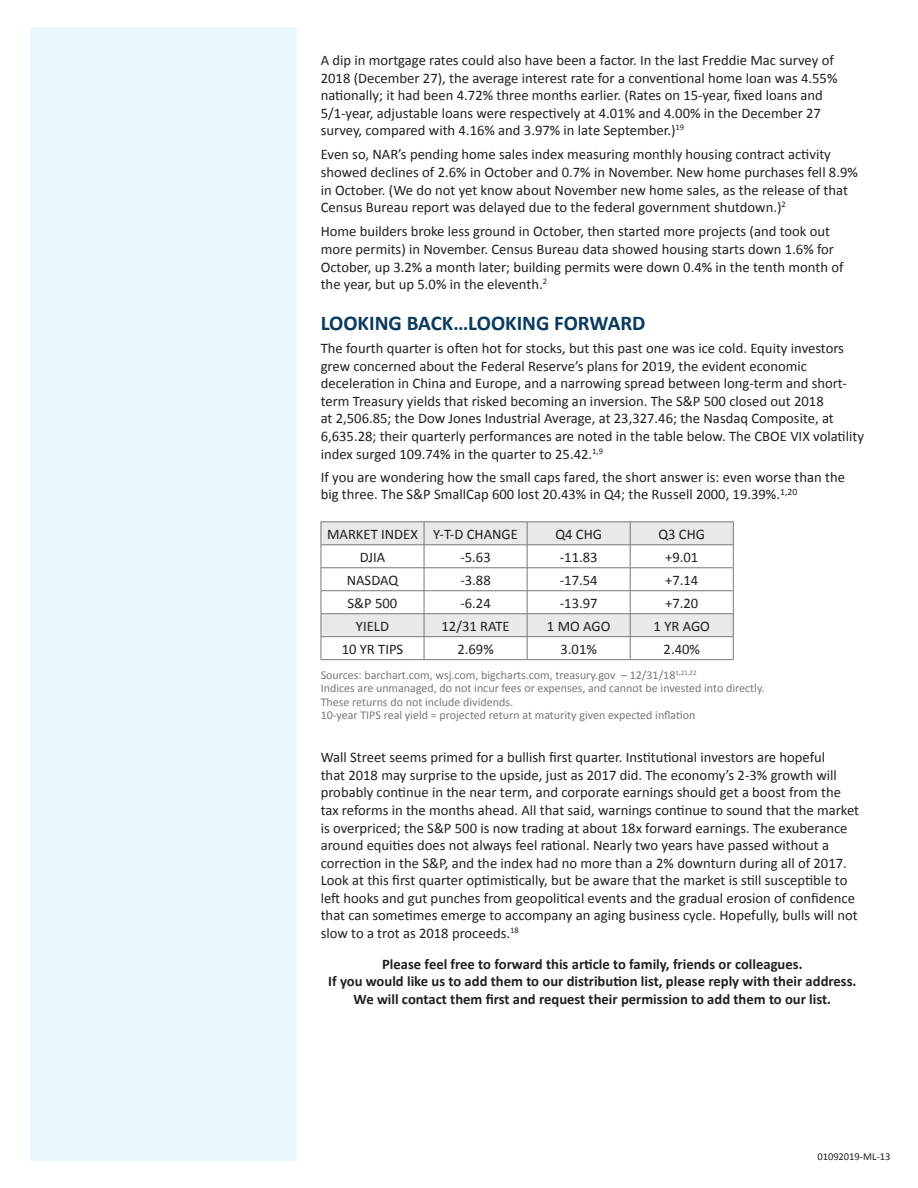
<style>
.page{position:relative;width:918px;height:1188px;background:#fff}
.page>*{position:absolute;margin:0;border:0;box-sizing:border-box;transform-origin:0 0}
.t1{font:700 21px "Calibri";color:#093a5f}
.t2{font:14.7px/17.5px "Calibri";color:#231f20}
.t3{font:700 14.7px/17.5px "Calibri";color:#231f20;text-align:center}
.t4{font:12px/13.5px "Calibri";color:#787779}
.t5{font:10.5px "Calibri";color:#231f20}
</style>
<div class="page">
<div style="left:30px;top:27px;width:267px;height:1134px;background:#eaf7fd"></div>
<svg style="left:322px;top:523px;width:411px;height:113px"></svg>
<hr style="left:321px;top:522px;width:103px;height:1px;background:#76787b">
<hr style="left:424px;top:522px;width:103px;height:1px;background:#76787b">
<hr style="left:527px;top:522px;width:103px;height:1px;background:#76787b">
<hr style="left:630px;top:522px;width:104px;height:1px;background:#76787b">
<hr style="left:321px;top:545px;width:103px;height:1px;background:#76787b">
<hr style="left:424px;top:545px;width:103px;height:1px;background:#76787b">
<hr style="left:527px;top:545px;width:103px;height:1px;background:#76787b">
<hr style="left:630px;top:545px;width:104px;height:1px;background:#76787b">
<hr style="left:321px;top:568px;width:103px;height:1px;background:#76787b">
<hr style="left:424px;top:568px;width:103px;height:1px;background:#76787b">
<hr style="left:527px;top:568px;width:103px;height:1px;background:#76787b">
<hr style="left:630px;top:568px;width:104px;height:1px;background:#76787b">
<hr style="left:321px;top:590px;width:103px;height:1px;background:#76787b">
<hr style="left:424px;top:590px;width:103px;height:1px;background:#76787b">
<hr style="left:527px;top:590px;width:103px;height:1px;background:#76787b">
<hr style="left:630px;top:590px;width:104px;height:1px;background:#76787b">
<hr style="left:321px;top:613px;width:103px;height:1px;background:#76787b">
<hr style="left:424px;top:613px;width:103px;height:1px;background:#76787b">
<hr style="left:527px;top:613px;width:103px;height:1px;background:#76787b">
<hr style="left:630px;top:613px;width:104px;height:1px;background:#76787b">
<hr style="left:321px;top:636px;width:103px;height:1px;background:#76787b">
<svg style="left:321px;top:522px;width:1px;height:137px"></svg>
<hr style="left:424px;top:636px;width:103px;height:1px;background:#76787b">
<svg style="left:424px;top:522px;width:1px;height:137px"></svg>
<hr style="left:527px;top:636px;width:103px;height:1px;background:#76787b">
<svg style="left:527px;top:522px;width:1px;height:137px"></svg>
<hr style="left:630px;top:636px;width:104px;height:1px;background:#76787b">
<svg style="left:630px;top:522px;width:1px;height:137px"></svg>
<svg style="left:733px;top:522px;width:1px;height:137px"></svg>
<hr style="left:321px;top:659px;width:103px;height:1px;background:#76787b">
<hr style="left:424px;top:659px;width:103px;height:1px;background:#76787b">
<hr style="left:527px;top:659px;width:103px;height:1px;background:#76787b">
<hr style="left:630px;top:659px;width:104px;height:1px;background:#76787b">
<p class="t2" style="left:321px;top:51px;width:518px">A dip in mortgage rates could also have been a factor. In the last Freddie Mac survey of 2018 (December 27), the average interest rate for a conventional home loan was 4.55% nationally; it had been 4.72% three months earlier. (Rates on 15-year, fixed loans and 5/1-year, adjustable loans were respectively at 4.01% and 4.00% in the December 27 survey, compared with 4.16% and 3.97% in late September.)<sup>19</sup></p>
<p class="t2" style="left:321px;top:146px;width:539px">Even so, NAR’s pending home sales index measuring monthly housing contract activity showed declines of 2.6% in October and 0.7% in November. New home purchases fell 8.9% in October. (We do not yet know about November new home sales, as the release of that Census Bureau report was delayed due to the federal government shutdown.)<sup>2</sup></p>
<p class="t2" style="left:321px;top:223px;width:524px">Home builders broke less ground in October, then started more projects (and took out more permits) in November. Census Bureau data showed housing starts down 1.6% for October, up 3.2% a month later; building permits were down 0.4% in the tenth month of the year, but up 5.0% in the eleventh.<sup>2</sup></p>
<p class="t1" style="left:321px;top:310px;width:326px">LOOKING BACK…LOOKING FORWARD</p>
<p class="t2" style="left:321px;top:340px;width:545px">The fourth quarter is often hot for stocks, but this past one was ice cold. Equity investors grew concerned about the Federal Reserve’s plans for 2019, the evident economic deceleration in China and Europe, and a narrowing spread between long-term and short&shy;term Treasury yields that risked becoming an inversion. The S&amp;P 500 closed out 2018<br>at 2,506.85; the Dow Jones Industrial Average, at 23,327.46; the Nasdaq Composite, at 6,635.28; their quarterly performances are noted in the table below. The CBOE VIX volatility index surged 109.74% in the quarter to 25.42.<sup>1,9</sup></p>
<p class="t2" style="left:321px;top:468px;width:526px">If you are wondering how the small caps fared, the short answer is: even worse than the big three. The S&amp;P SmallCap 600 lost 20.43% in Q4; the Russell 2000, 19.39%.<sup>1,20</sup></p>
<p class="t2" style="left:327px;top:525px;width:92px">MARKET INDEX</p>
<p class="t2" style="left:433px;top:525px;width:86px">Y-T-D CHANGE</p>
<p class="t2" style="left:555px;top:525px;width:48px">Q4 CHG</p>
<p class="t2" style="left:658px;top:525px;width:48px">Q3 CHG</p>
<p class="t2" style="left:360px;top:548px;width:27px">DJIA</p>
<p class="t2" style="left:460px;top:548px;width:32px">-5.63</p>
<p class="t2" style="left:560px;top:548px;width:39px">-11.83</p>
<p class="t2" style="left:665px;top:548px;width:35px">+9.01</p>
<p class="t2" style="left:347px;top:571px;width:53px">NASDAQ</p>
<p class="t2" style="left:460px;top:571px;width:32px">-3.88</p>
<p class="t2" style="left:560px;top:571px;width:39px">-17.54</p>
<p class="t2" style="left:665px;top:571px;width:35px">+7.14</p>
<p class="t2" style="left:348px;top:594px;width:51px">S&amp;P 500</p>
<p class="t2" style="left:460px;top:594px;width:32px">-6.24</p>
<p class="t2" style="left:560px;top:594px;width:39px">-13.97</p>
<p class="t2" style="left:665px;top:594px;width:35px">+7.20</p>
<p class="t2" style="left:356px;top:617px;width:35px">YIELD</p>
<p class="t2" style="left:442px;top:617px;width:70px">12/31 RATE</p>
<p class="t2" style="left:547px;top:617px;width:65px">1 MO AGO</p>
<p class="t2" style="left:654px;top:617px;width:58px">1 YR AGO</p>
<p class="t2" style="left:342px;top:640px;width:63px">10 YR TIPS</p>
<p class="t2" style="left:457px;top:640px;width:38px">2.69%</p>
<p class="t2" style="left:561px;top:640px;width:38px">3.01%</p>
<p class="t2" style="left:664px;top:640px;width:38px">2.40%</p>
<p class="t4" style="left:321px;top:668px;width:377px">Sources: barchart.com, wsj.com, bigcharts.com, treasury.gov – 12/31/18<sup>1,21,22</sup></p>
<p class="t4" style="left:321px;top:681px;width:445px">Indices are unmanaged, do not incur fees or expenses, and cannot be invested into directly.</p>
<p class="t4" style="left:321px;top:695px;width:376px">These returns do not include dividends.<br>10-year TIPS real yield = projected return at maturity given expected inflation</p>
<p class="t2" style="left:321px;top:749px;width:540px">Wall Street seems primed for a bullish first quarter. Institutional investors are hopeful<br>that 2018 may surprise to the upside, just as 2017 did. The economy’s 2-3% growth will probably continue in the near term, and corporate earnings should get a boost from the tax reforms in the months ahead. All that said, warnings continue to sound that the market is overpriced; the S&amp;P 500 is now trading at about 18x forward earnings. The exuberance around equities does not always feel rational. Nearly two years have passed without a correction in the S&amp;P, and the index had no more than a 2% downturn during all of 2017.<br>Look at this first quarter optimistically, but be aware that the market is still susceptible to left hooks and gut punches from geopolitical events and the gradual erosion of confidence that can sometimes emerge to accompany an aging business cycle. Hopefully, bulls will not slow to a trot as 2018 proceeds.<sup>18</sup></p>
<p class="t3" style="left:382px;top:955px;width:422px">Please feel free to forward this article to family, friends or colleagues.</p>
<p class="t3" style="left:328px;top:973px;width:530px">If you would like us to add them to our distribution list, please reply with their address.<br>We will contact them first and request their permission to add them to our list.</p>
<p class="t5" style="left:817px;top:1150px;width:75px">01092019-ML-13</p>
</div>
